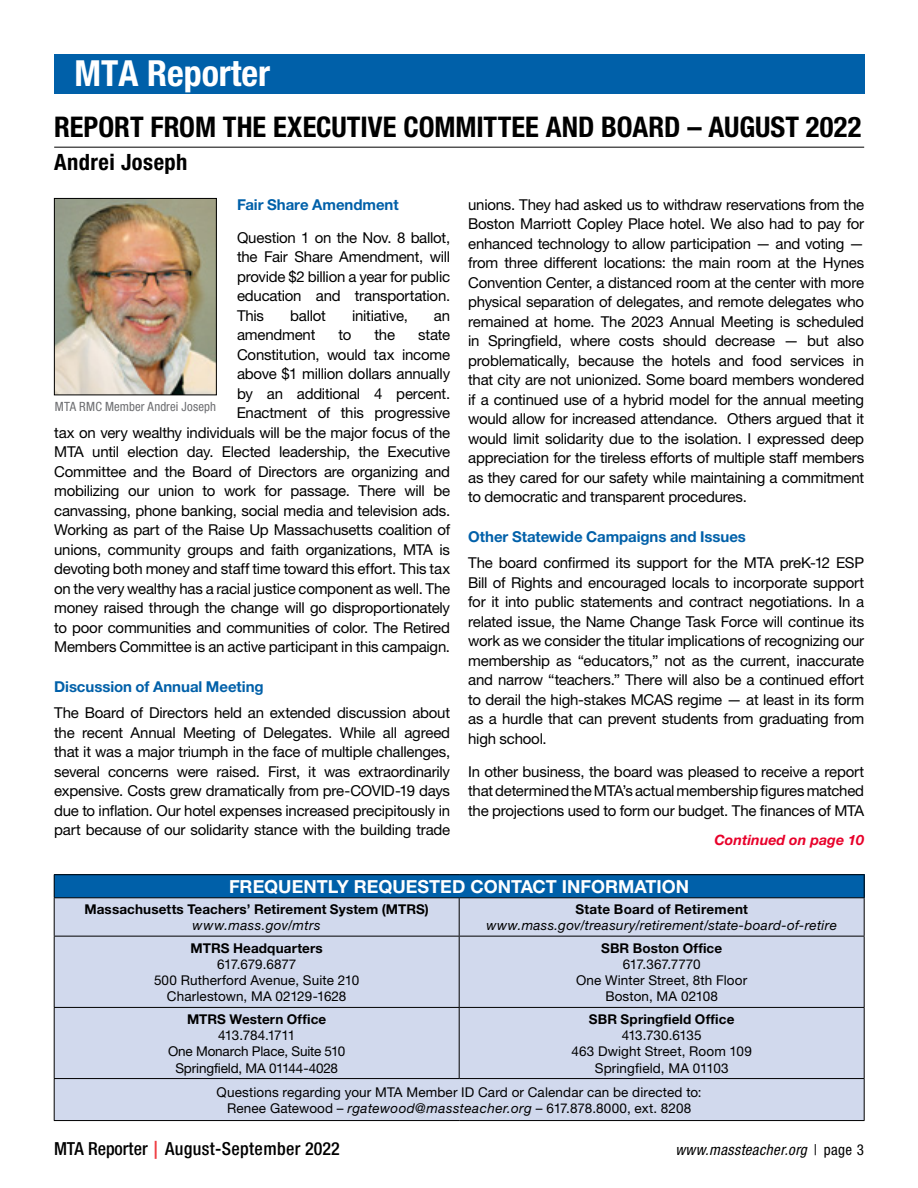
<style>
.page{position:relative;width:918px;height:1188px;background:#fff}
.page>*{position:absolute;margin:0;border:0;box-sizing:border-box;transform-origin:0 0}
.t1{font:700 condensed 36px "Helvetica Neue";color:#fff}
.t2{font:700 condensed 28.5px "Helvetica Neue";color:#000}
.t3{font:700 condensed 22.5px "Helvetica Neue";letter-spacing:.02em;color:#000}
.t4{font:700 18px "Helvetica Neue";color:#fff}
.t5{font:500 condensed 18px "Helvetica Neue";letter-spacing:.02em;color:#000}
.t6{font:15px/19.5px "Helvetica Neue";letter-spacing:-.015em;color:#000;text-align:justify}
.t7{font:700 15px "Helvetica Neue";letter-spacing:-.005em;color:#0060a9}
.t8{font:italic condensed 15px "Helvetica Neue";letter-spacing:.03em;color:#000}
.t9{font:italic 700 14.25px "Helvetica Neue";color:#e8002a}
.t10{font:13.5px/16.2px "Helvetica Neue";letter-spacing:.005em;color:#000;text-align:center}
.t11{font:700 13.5px "Helvetica Neue";letter-spacing:.01em;color:#000}
.t12{font:italic 13.5px "Helvetica Neue";letter-spacing:.03em;color:#000}
.t13{font:condensed 12.75px "Helvetica Neue";letter-spacing:.01em;color:#6d6e71}
.s1{font-style:italic}
.s2{font-stretch:normal;color:#ef3d42}
.s3{font-style:normal}
</style>
<div class="page">
<hr style="left:54px;top:147px;width:810px;height:1px;background:#000">
<img style="left:56px;top:200px;width:159px;height:193px">
<div style="left:54px;top:198px;width:163px;height:197px;border:1px solid #000"></div>
<div style="left:54px;top:54px;width:810px;height:39px;background:#0060a9"></div>
<div style="left:54px;top:875px;width:810px;height:23px;background:#0060a9"></div>
<div style="left:55px;top:898px;width:809px;height:222px;background:#d1d9ed"></div>
<hr style="left:54px;top:874px;width:405px;height:1px;background:#000">
<svg style="left:54px;top:875px;width:1px;height:22px"></svg>
<hr style="left:459px;top:874px;width:406px;height:1px;background:#000">
<svg style="left:864px;top:875px;width:1px;height:22px"></svg>
<hr style="left:54px;top:897px;width:405px;height:1px;background:#000">
<hr style="left:54px;top:898px;width:1px;height:38px;background:#000">
<hr style="left:459px;top:897px;width:406px;height:1px;background:#000">
<hr style="left:459px;top:898px;width:1px;height:38px;background:#000">
<hr style="left:864px;top:898px;width:1px;height:38px;background:#000">
<hr style="left:54px;top:936px;width:405px;height:1px;background:#000">
<hr style="left:54px;top:937px;width:1px;height:70px;background:#000">
<hr style="left:459px;top:936px;width:406px;height:1px;background:#000">
<hr style="left:459px;top:937px;width:1px;height:70px;background:#000">
<hr style="left:864px;top:937px;width:1px;height:70px;background:#000">
<hr style="left:54px;top:1007px;width:405px;height:1px;background:#000">
<hr style="left:54px;top:1008px;width:1px;height:70px;background:#000">
<hr style="left:459px;top:1007px;width:406px;height:1px;background:#000">
<hr style="left:459px;top:1008px;width:1px;height:70px;background:#000">
<hr style="left:864px;top:1008px;width:1px;height:70px;background:#000">
<hr style="left:54px;top:1078px;width:405px;height:1px;background:#000">
<hr style="left:54px;top:1079px;width:1px;height:41px;background:#000">
<hr style="left:459px;top:1078px;width:406px;height:1px;background:#000">
<hr style="left:864px;top:1079px;width:1px;height:41px;background:#000">
<hr style="left:54px;top:1120px;width:405px;height:1px;background:#000">
<hr style="left:459px;top:1120px;width:406px;height:1px;background:#000">
<h1 class="t1" style="left:74px;top:52px;width:197px">MTA Reporter</h1>
<h2 class="t2" style="left:54px;top:109px;width:809px">REPORT FROM THE EXECUTIVE COMMITTEE AND BOARD – AUGUST 2022</h2>
<h3 class="t3" style="left:54px;top:149px;width:135px">Andrei Joseph</h3>
<p class="t7" style="left:237px;top:195px;width:163px">Fair Share Amendment</p>
<p class="t6" style="left:237px;top:228px;width:215px">Question 1 on the Nov. 8 ballot, the Fair Share Amendment, will provide $2 billion a year for public education and transportation.<br>This</p>
<p class="t6" style="left:468px;top:195px;width:398px">unions. They had asked us to withdraw reservations from the Boston Marriott Copley Place hotel. We also had to pay for enhanced technology to allow participation — and voting — from three different locations: the main room at the Hynes Convention Center, a distanced room at the center with more physical separation of delegates, and remote delegates who remained at home. The 2023 Annual Meeting is scheduled in Springfield, where costs should decrease — but also problematically, because the hotels and food services in that city are not unionized. Some board members wondered if a continued use of a hybrid model for the annual meeting would allow for increased attendance. Others argued that it would limit solidarity due to the isolation. I expressed deep appreciation for the tireless efforts of multiple staff members as they cared for our safety while maintaining a commitment to democratic and transparent procedures.</p>
<p class="t7" style="left:468px;top:527px;width:279px">Other Statewide Campaigns and Issues</p>
<p class="t6" style="left:468px;top:553px;width:398px">The board confirmed its support for the MTA preK-12 ESP Bill of Rights and encouraged locals to incorporate support for it into public statements and contract negotiations. In a related issue, the Name Change Task Force will continue its work as we consider the titular implications of recognizing our membership as “educators,” not as the current, inaccurate and narrow “teachers.” There will also be a continued effort to derail the high-stakes MCAS regime — at least in its form as a hurdle that can prevent students from graduating from high school.</p>
<p class="t6" style="left:468px;top:762px;width:398px">In other business, the board was pleased to receive a report that determined the MTA’s actual membership figures matched the projections used to form our budget. The finances of MTA</p>
<p class="t6" style="left:290px;top:306px;width:37px">ballot</p>
<p class="t6" style="left:352px;top:306px;width:57px">initiative,</p>
<p class="t6" style="left:434px;top:306px;width:18px">an</p>
<p class="t6" style="left:237px;top:325px;width:80px">amendment</p>
<p class="t6" style="left:339px;top:325px;width:14px">to</p>
<p class="t6" style="left:375px;top:325px;width:22px">the</p>
<p class="t6" style="left:54px;top:325px;width:398px;text-align:right">state<br>Constitution, would tax income<br>above $1 million dollars annually<br>by an additional 4 percent.<br>Enactment of this progressive<br>tax on very wealthy individuals will be the major focus of the MTA until election day. Elected leadership, the Executive Committee and the Board of Directors are organizing and mobilizing our union to work for passage. There will be canvassing, phone banking, social media and television ads.<br>Working as part of the Raise Up Massachusetts coalition of unions, community groups and faith organizations, MTA is devoting both money and staff time toward this effort. This tax on the very wealthy has a racial justice component as well. The money raised through the change will go disproportionately to poor communities and communities of color. The Retired Members Committee is an active participant in this campaign.</p>
<p class="t7" style="left:54px;top:677px;width:211px">Discussion of Annual Meeting</p>
<p class="t6" style="left:54px;top:703px;width:398px">The Board of Directors held an extended discussion about the recent Annual Meeting of Delegates. While all agreed that it was a major triumph in the face of multiple challenges, several concerns were raised. First, it was extraordinarily expensive. Costs grew dramatically from pre-COVID-19 days due to inflation. Our hotel expenses increased precipitously in part because of our solidarity stance with the building trade</p>
<p class="t13" style="left:55px;top:399px;width:163px">MTA RMC Member Andrei Joseph</p>
<p class="t9" style="left:714px;top:831px;width:151px">Continued on page 10</p>
<p class="t4" style="left:229px;top:876px;width:462px">FREQUENTLY REQUESTED CONTACT INFORMATION</p>
<p class="t11" style="left:84px;top:901px;width:346px">Massachusetts Teachers’ Retirement System (MTRS)</p>
<p class="t12" style="left:193px;top:917px;width:130px">www.mass.gov/mtrs</p>
<p class="t11" style="left:575px;top:901px;width:174px">State Board of Retirement</p>
<p class="t12" style="left:486px;top:917px;width:352px">www.mass.gov/treasury/retirement/state-board-of-retire</p>
<p class="t11" style="left:191px;top:940px;width:134px">MTRS Headquarters</p>
<p class="t10" style="left:154px;top:956px;width:207px">617.679.6877<br>500 Rutherford Avenue, Suite 210<br>Charlestown, MA 02129-1628</p>
<p class="t11" style="left:601px;top:940px;width:123px">SBR Boston Office</p>
<p class="t10" style="left:576px;top:956px;width:173px">617.367.7770<br>One Winter Street, 8th Floor<br>Boston, MA 02108</p>
<p class="t11" style="left:187px;top:1011px;width:141px">MTRS Western Office</p>
<p class="t10" style="left:168px;top:1027px;width:179px">413.784.1711<br>One Monarch Place, Suite 510<br>Springfield, MA 01144-4028</p>
<p class="t11" style="left:589px;top:1011px;width:147px">SBR Springfield Office</p>
<p class="t10" style="left:572px;top:1027px;width:182px">413.730.6135<br>463 Dwight Street, Room 109<br>Springfield, MA 01103</p>
<p class="t10" style="left:217px;top:1084px;width:487px">Questions regarding your MTA Member ID Card or Calendar can be directed to:<br>Renee Gatewood – <span class="s1">rgatewood@massteacher.org</span> – 617.878.8000, ext. 8208</p>
<p class="t5" style="left:54px;top:1138px;width:287px">MTA Reporter <span class="s2">|</span> August-September 2022</p>
<p class="t8" style="left:676px;top:1141px;width:190px">www.massteacher.org <span class="s3">| page 3</span></p>
</div>
